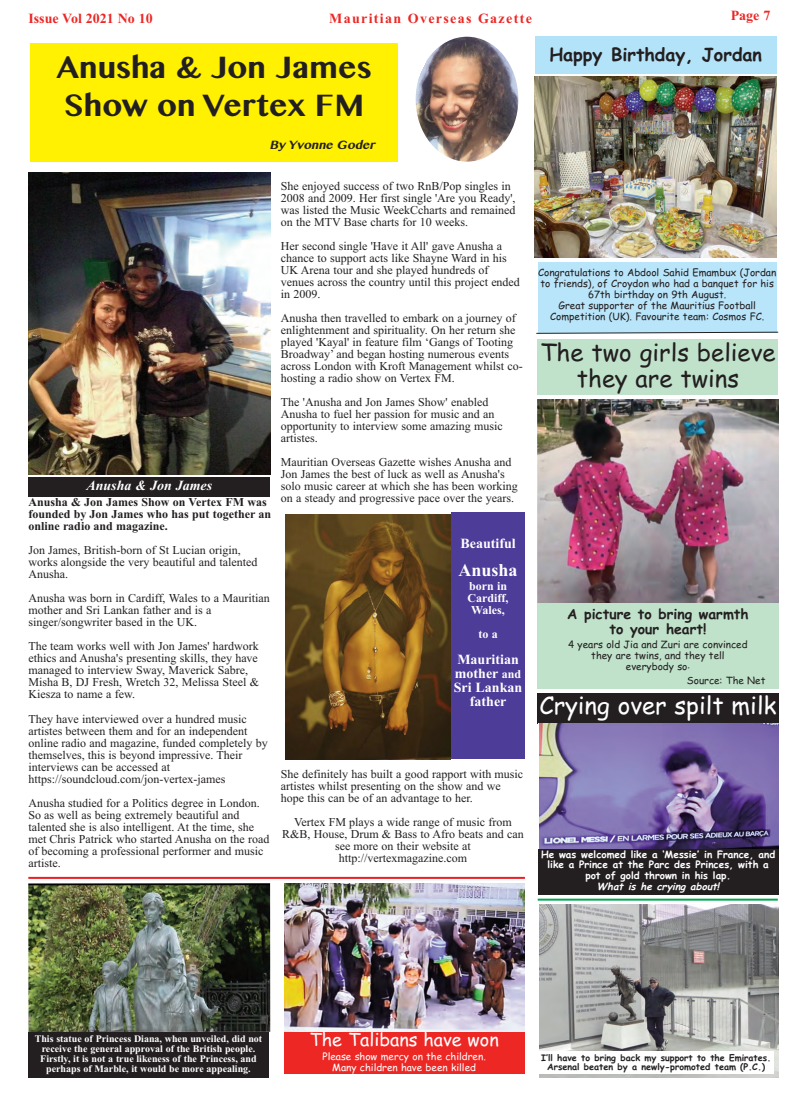
<style>
.page{position:relative;width:808px;height:1106px;background:#fff}
.page>*{position:absolute;margin:0;border:0;box-sizing:border-box;transform-origin:0 0}
.t1{font:700 36px/38px "Khmer MN";color:#231f20}
.t2{font:24px/26.2px "Comic Sans MS";color:#231f20;text-align:center}
.t3{font:24px "Comic Sans MS";color:#fff}
.t4{font:700 18px "Comic Sans MS";color:#231f20}
.t5{font:18px "Comic Sans MS";color:#fff}
.t6{font:700 18px "Times New Roman";color:#fff}
.t7{font:700 14px/14px "Times New Roman";color:#fff;text-align:center}
.t8{font:700 14px/15px "Comic Sans MS";color:#231f20;text-align:center}
.t9{font:700 14px "Times New Roman";letter-spacing:.095em;color:#ec2724}
.t10{font:700 14px "Times New Roman";color:#ec2724}
.t11{font:italic 700 14px "Times New Roman";color:#fff}
.t12{font:italic 700 14px "Khmer MN";color:#231f20}
.t13{font:12px/12px "Times New Roman";color:#231f20}
.t14{font:700 12px/12px "Times New Roman";color:#231f20}
.t15{font:700 12px/12px "Times New Roman";color:#fff;text-align:center}
.t16{font:10px/10.9px "Comic Sans MS";color:#231f20;text-align:center}
.t17{font:700 10px/10px "Times New Roman";color:#fff;text-align:center}
.t18{font:700 10px/10.8px "Comic Sans MS";color:#fff;text-align:center}
.t19{font:10px/10.9px "Comic Sans MS";color:#fff;text-align:center}
.t20{font:700 9px/9.7px "Comic Sans MS";color:#231f20;text-align:center}
.s1{font-size:12px}
.s2{font-style:italic}
</style>
<div class="page">
<img style="left:416px;top:37px;width:102px;height:125px;border-radius:50%">
<div style="left:31px;top:43px;width:367px;height:119px;background:#fff101"></div>
<img style="left:28px;top:172px;width:242px;height:302px">
<div style="left:28px;top:478px;width:242px;height:19px;background:#231f20"></div>
<img style="left:286px;top:514px;width:164px;height:245px">
<div style="left:451px;top:512px;width:74px;height:247px;background:#4d3c98"></div>
<div style="left:535px;top:76px;width:242px;height:186px;background:linear-gradient(to right,#fff,#fff)"></div>
<img style="left:535px;top:76px;width:242px;height:181px">
<div style="left:535px;top:37px;width:242px;height:37px;background:#b3e3f9"></div>
<div style="left:538px;top:262px;width:239px;height:70px;background:#b9e5fa"></div>
<svg style="left:536px;top:331px;width:243px;height:3px"></svg>
<div style="left:538px;top:339px;width:240px;height:56px;background:#c0e2ca"></div>
<img style="left:538px;top:399px;width:240px;height:204px">
<div style="left:537px;top:603px;width:242px;height:85px;background:#c0e2ca"></div>
<div style="left:537px;top:693px;width:241px;height:30px;background:#231f20"></div>
<img style="left:540px;top:723px;width:238px;height:125px">
<div style="left:538px;top:849px;width:240px;height:46px;background:#231f20"></div>
<img style="left:540px;top:904px;width:238px;height:173px">
<div style="left:538px;top:1051px;width:236px;height:22px;background:#fff"></div>
<hr style="left:538px;top:898px;width:240px;height:2px;background:#00a54f">
<img style="left:28px;top:883px;width:242px;height:149px">
<div style="left:28px;top:1032px;width:241px;height:45px;background:#231f20"></div>
<hr style="left:28px;top:876px;width:497px;height:2px;background:#ee1d23">
<img style="left:285px;top:883px;width:240px;height:149px">
<div style="left:284px;top:1032px;width:240px;height:41px;background:#ec2724"></div>
<p class="t10" style="left:28px;top:13px;width:126px">Issue Vol 2021 No 10</p>
<p class="t9" style="left:329px;top:14px;width:204px">Mauritian Overseas Gazette</p>
<p class="t9" style="left:731px;top:10px;width:41px">Page 7</p>
<p class="t1" style="left:57px;top:47px;width:317px">Anusha &amp; Jon James<br>Show on Vertex FM</p>
<p class="t12" style="left:269px;top:136px;width:109px">By Yvonne Goder</p>
<p class="t11" style="left:86px;top:477px;width:127px">Anusha &amp; Jon James</p>
<p class="t14" style="left:28px;top:497px;width:244px">Anusha &amp; Jon James Show on Vertex FM was founded by Jon James who has put together an online radio and magazine.</p>
<p class="t13" style="left:28px;top:545px;width:231px">Jon James, British-born of St Lucian origin, works alongside the very beautiful and talented<br>Anusha.</p>
<p class="t13" style="left:28px;top:593px;width:243px">Anusha was born in Cardiff, Wales to a Mauritian mother and Sri Lankan father and is a singer/songwriter based in the UK.</p>
<p class="t13" style="left:28px;top:641px;width:232px">The team works well with Jon James' hardwork ethics and Anusha's presenting skills, they have managed to interview Sway, Maverick Sabre, Misha B, DJ Fresh, Wretch 32, Melissa Steel &amp; Kiesza to name a few.</p>
<p class="t13" style="left:28px;top:713px;width:241px">They have interviewed over a hundred music artistes between them and for an independent online radio and magazine, funded completely by themselves, this is beyond impressive. Their interviews can be accessed at https://soundcloud.com/jon-vertex-james</p>
<p class="t13" style="left:28px;top:797px;width:243px">Anusha studied for a Politics degree in London.<br>So as well as being extremely beautiful and talented she is also intelligent. At the time, she met Chris Patrick who started Anusha on the road of becoming a professional performer and music artiste.</p>
<p class="t13" style="left:281px;top:181px;width:236px">She enjoyed success of two RnB/Pop singles in 2008 and 2009. Her first single 'Are you Ready', was listed the Music WeekCcharts and remained on the MTV Base charts for 10 weeks.</p>
<p class="t13" style="left:281px;top:241px;width:241px">Her second single 'Have it All' gave Anusha a chance to support acts like Shayne Ward in his UK Arena tour and she played hundreds of venues across the country until this project ended in 2009.</p>
<p class="t13" style="left:281px;top:313px;width:243px">Anusha then travelled to embark on a journey of enlightenment and spirituality. On her return she played 'Kayal' in feature film ‘Gangs of Tooting Broadway’ and began hosting numerous events across London with Kroft Management whilst co&shy;hosting a radio show on Vertex FM.</p>
<p class="t13" style="left:281px;top:397px;width:223px">The 'Anusha and Jon James Show' enabled Anusha to fuel her passion for music and an opportunity to interview some amazing music artistes.</p>
<p class="t13" style="left:281px;top:457px;width:239px">Mauritian Overseas Gazette wishes Anusha and Jon James the best of luck as well as Anusha's solo music career at which she has been working on a steady and progressive pace over the years.</p>
<p class="t7" style="left:460px;top:537px;width:57px">Beautiful</p>
<p class="t6" style="left:459px;top:564px;width:61px">Anusha</p>
<p class="t15" style="left:468px;top:581px;width:42px">born in<br>Cardiff,<br>Wales,</p>
<p class="t15" style="left:478px;top:629px;width:21px">to a</p>
<p class="t7" style="left:454px;top:653px;width:70px">Mauritian mother <span class="s1">and<br></span>Sri Lankan father</p>
<p class="t13" style="left:281px;top:769px;width:244px">She definitely has built a good rapport with music artistes whilst presenting on the show and we hope this can be of an advantage to her.</p>
<p class="t13" style="left:282px;top:817px;width:243px;text-align:center">Vertex FM plays a wide range of music from R&amp;B, House, Drum &amp; Bass to Afro beats and can see more on their website at http://vertexmagazine.com</p>
<p class="t4" style="left:549px;top:47px;width:214px">Happy Birthday, Jordan</p>
<p class="t16" style="left:538px;top:268px;width:240px">Congratulations to Abdool Sahid Emambux (Jordan to friends), of Croydon who had a banquet for his 67th birthday on 9th August.<br>Great supporter of the Mauritius Football Competition (UK). Favourite team: Cosmos FC.</p>
<p class="t2" style="left:540px;top:341px;width:237px">The two girls believe they are twins</p>
<p class="t8" style="left:567px;top:608px;width:183px">A picture to bring warmth to your heart!</p>
<p class="t16" style="left:568px;top:640px;width:181px">4 years old Jia and Zuri are convinced they are twins, and they tell everybody so.</p>
<p class="t16" style="left:687px;top:676px;width:80px">Source: The Net</p>
<p class="t3" style="left:539px;top:695px;width:239px">Crying over spilt milk</p>
<p class="t18" style="left:541px;top:849px;width:236px">He was welcomed like a ‘Messie’ in France, and like a Prince at the Parc des Princes, with a pot of gold thrown in his lap.<br><span class="s2">What is he cry ing about!</span></p>
<p class="t17" style="left:35px;top:1034px;width:229px">This statue of Princess Diana, when unveiled, did not receive the general approval of the British people.<br>Firstly, it is not a true likeness of the Princess, and perhaps of Marble, it would be more appealing.</p>
<p class="t5" style="left:310px;top:1032px;width:191px">The Talibans have won</p>
<p class="t19" style="left:322px;top:1051px;width:165px">Please show mercy on the children.<br>Many children have been killed</p>
<p class="t20" style="left:541px;top:1053px;width:232px">I’ll have to bring back my support to the Emirates.<br>Arsenal beaten by a newly-promoted team (P.C.)</p>
</div>
